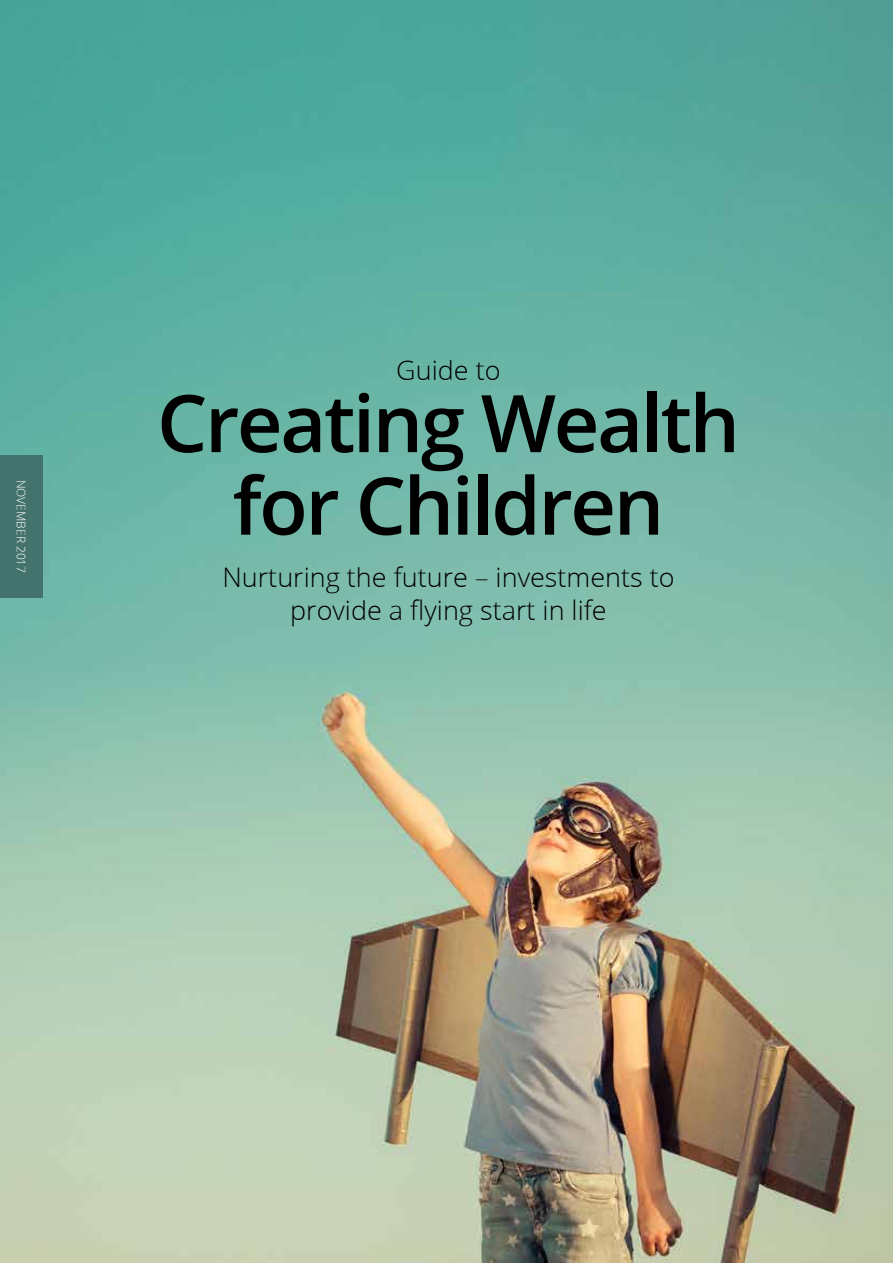
<style>
.page{position:relative;width:893px;height:1263px;background:#fff}
.page>*{position:absolute;margin:0;border:0;box-sizing:border-box;transform-origin:0 0}
.t1{font:600 79.5px/82.5px "Open Sans";letter-spacing:-.03em;color:#000;text-align:center}
.t2{font:300 27px/33px "Open Sans";color:#000;text-align:center}
.t3{font:300 12px "Open Sans";color:#fff}
</style>
<div class="page">
<img style="left:0;top:0;width:893px;height:1263px">
<div style="left:0;top:455px;width:43px;height:143px;background:#44736e"></div>
<p class="t3" style="left:28px;top:480px;width:95px;rotate:90deg">NOVEMBER 2017</p>
<p class="t2" style="left:396px;top:354px;width:106px">Guide to</p>
<h1 class="t1" style="left:157px;top:383px;width:584px">Creating Wealth for Children</h1>
<p class="t2" style="left:222px;top:561px;width:454px">Nurturing the future – investments to provide a flying start in life</p>
</div>
